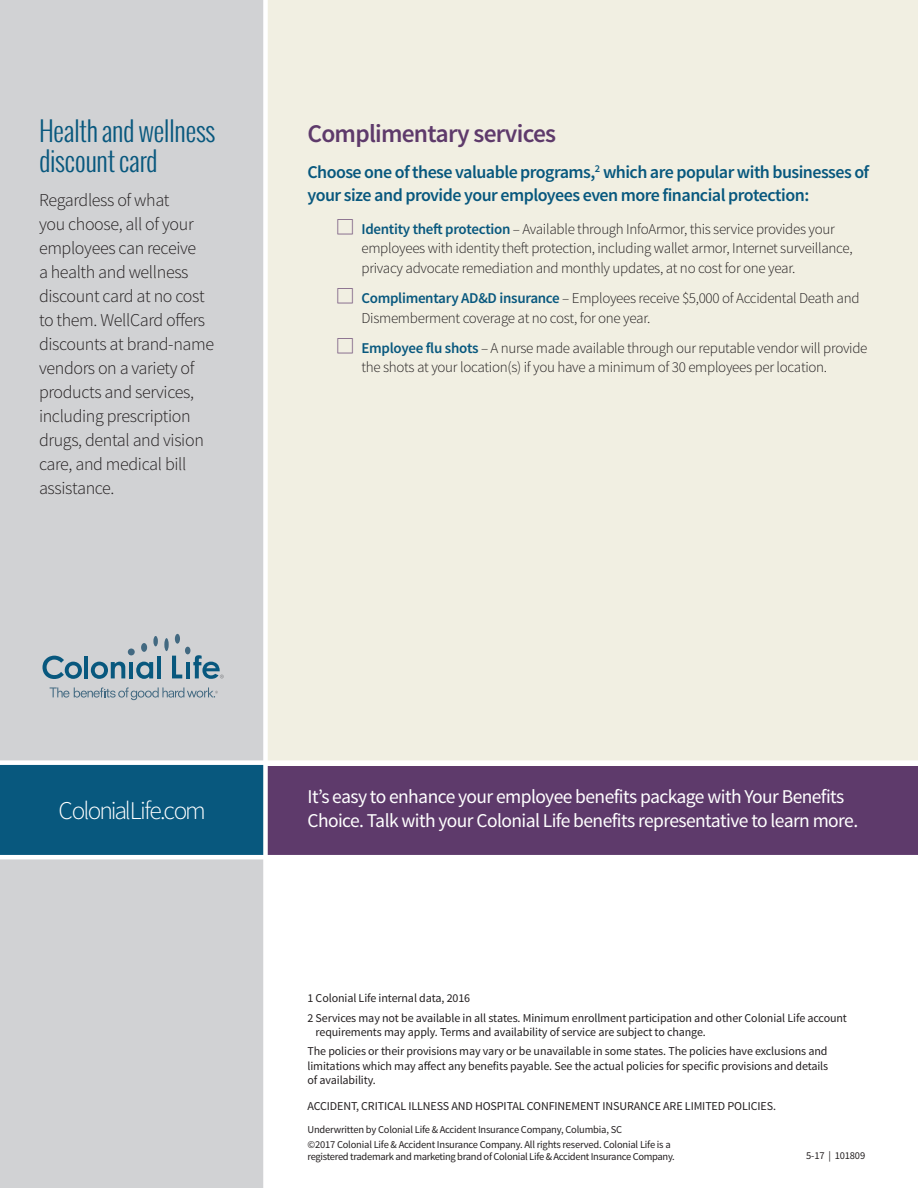
<style>
.page{position:relative;width:918px;height:1188px;background:#fff}
.page>*{position:absolute;margin:0;border:0;box-sizing:border-box;transform-origin:0 0}
.Bullets{font:300 27px/30px "Oswald";letter-spacing:-.02em;color:#08587e}
.No_Spacing{font:600 25.5px "Source Sans Pro";letter-spacing:-.03em;color:#5e3a6b}
.t1{font:300 25.5px "Source Sans Pro";letter-spacing:-.07em;color:#fff}
.Disclaimer_Copy{font:19.5px/24px "Source Sans Pro";letter-spacing:-.03em;color:#fff}
.Bullets-2{font:300 18px/24px "Source Sans Pro";letter-spacing:-.02em;color:#231f20}
.No_Spacing-2{font:600 18px/22.5px "Source Sans Pro";letter-spacing:-.03em;color:#08587e}
.Bullets-3{font:300 15px/19.5px "Source Sans Pro";letter-spacing:-.02em;color:#231f20}
._12_CL_Exclusions_pa{font:12px/14.2px "Source Sans Pro";letter-spacing:-.01em;color:#231f20}
.footnote{font:10.5px/12px "Source Sans Pro";letter-spacing:-.02em;color:#231f20}
.Copyright_Line{font:10.5px "Source Sans Pro";letter-spacing:-.015em;color:#231f20}
.s1{font-family:"Apple SD Gothic Neo";font-weight:400;font-size:18px;color:#5e3a6b}
.s2{font-weight:600;color:#08587e}
</style>
<div class="page">
<div style="left:265px;top:766px;width:653px;height:91px;background:#5e3a6b"></div>
<div style="left:263px;top:0;width:655px;height:765px;background:#f1efe2"></div>
<div style="left:0;top:0;width:266px;height:1188px;background:#d1d2d4"></div>
<div style="left:0;top:763px;width:265px;height:94px;background:#08587e"></div>
<hr style="left:0;top:855px;width:918px;height:4px;background:#fff">
<div style="left:0;top:760px;width:918px;height:5px;background:#fff"></div>
<svg style="left:43px;top:656px;width:39px;height:23px"></svg>
<hr style="left:84px;top:656px;width:4px;height:22px;background:#08587e">
<svg style="left:91px;top:662px;width:34px;height:17px"></svg>
<hr style="left:129px;top:662px;width:4px;height:16px;background:#08587e">
<svg style="left:136px;top:662px;width:17px;height:17px"></svg>
<hr style="left:157px;top:656px;width:4px;height:22px;background:#08587e">
<div style="left:164px;top:638px;width:5px;height:13px;background:#426981;border-radius:50%"></div>
<div style="left:128px;top:649px;width:7px;height:6px;background:#426981;border-radius:50%"></div>
<div style="left:141px;top:643px;width:6px;height:9px;background:#426981;border-radius:50%"></div>
<div style="left:175px;top:634px;width:5px;height:10px;background:#426981;border-radius:50%"></div>
<div style="left:153px;top:636px;width:5px;height:10px;background:#426981;border-radius:50%"></div>
<svg style="left:172px;top:647px;width:52px;height:32px"></svg>
<svg style="left:50px;top:687px;width:168px;height:13px"></svg>
<div style="left:263px;top:0;width:5px;height:1188px;background:#fff"></div>
<p class="Bullets" style="left:39px;top:115px;width:178px">Health and wellness discount card</p>
<p class="Bullets-2" style="left:39px;top:189px;width:177px">Regardless of what<br>you choose, all of your employees can receive<br>a health and wellness discount card at no cost to them. WellCard offers discounts at brand-name vendors on a variety of products and services, including prescription drugs, dental and vision care, and medical bill assistance.</p>
<p class="No_Spacing" style="left:308px;top:118px;width:250px">Complimentary services</p>
<p class="No_Spacing-2" style="left:308px;top:162px;width:563px">Choose one of these valuable programs,<sup>2</sup> which are popular with businesses of your size and provide your employees even more financial protection:</p>
<p class="Bullets-3" style="left:362px;top:219px;width:493px;text-indent:-24px"><span class="s1">☐</span> <span class="s2">Identity theft protection</span> – Available through InfoArmor, this service provides your employees with identity theft protection, including wallet armor, Internet surveillance, privacy advocate remediation and monthly updates, at no cost for one year.</p>
<p class="Bullets-3" style="left:362px;top:288px;width:500px;text-indent:-24px"><span class="s1">☐</span> <span class="s2">Complimentary AD&amp;D insurance</span> – Employees receive $5,000 of Accidental Death and<br>Dismemberment coverage at no cost, for one year.</p>
<p class="Bullets-3" style="left:362px;top:338px;width:508px;text-indent:-24px"><span class="s1">☐</span> <span class="s2">Employee flu shots</span> – A nurse made available through our reputable vendor will provide the shots at your location(s) if you have a minimum of 30 employees per location.</p>
<p class="t1" style="left:59px;top:795px;width:149px">ColonialLife.com</p>
<p class="Disclaimer_Copy" style="left:308px;top:785px;width:552px">It’s easy to enhance your employee benefits package with Your Benefits<br>Choice. Talk with your Colonial Life benefits representative to learn more.</p>
<p class="_12_CL_Exclusions_pa" style="left:308px;top:991px;width:164px">1 Colonial Life internal data, 2016</p>
<p class="_12_CL_Exclusions_pa" style="left:316px;top:1011px;width:533px;text-indent:-8px">2 Services may not be available in all states. Minimum enrollment participation and other Colonial Life account requirements may apply. Terms and availability of service are subject to change.</p>
<p class="_12_CL_Exclusions_pa" style="left:308px;top:1045px;width:522px;text-align:justify">The policies or their provisions may vary or be unavailable in some states. The policies have exclusions and limitations which may affect any benefits payable. See the actual policies for specific provisions and details of availability.</p>
<p class="_12_CL_Exclusions_pa" style="left:308px;top:1099px;width:470px">ACCIDENT, CRITICAL ILLNESS AND HOSPITAL CONFINEMENT INSURANCE ARE LIMITED POLICIES.</p>
<p class="Copyright_Line" style="left:806px;top:1149px;width:61px">5-17 | 101809</p>
<p class="footnote" style="left:308px;top:1123px;width:316px">Underwritten by Colonial Life &amp; Accident Insurance Company, Columbia, SC</p>
<p class="footnote" style="left:308px;top:1138px;width:369px">©2017 Colonial Life &amp; Accident Insurance Company. All rights reserved. Colonial Life is a registered trademark and marketing brand of Colonial Life &amp; Accident Insurance Company.</p>
</div>
